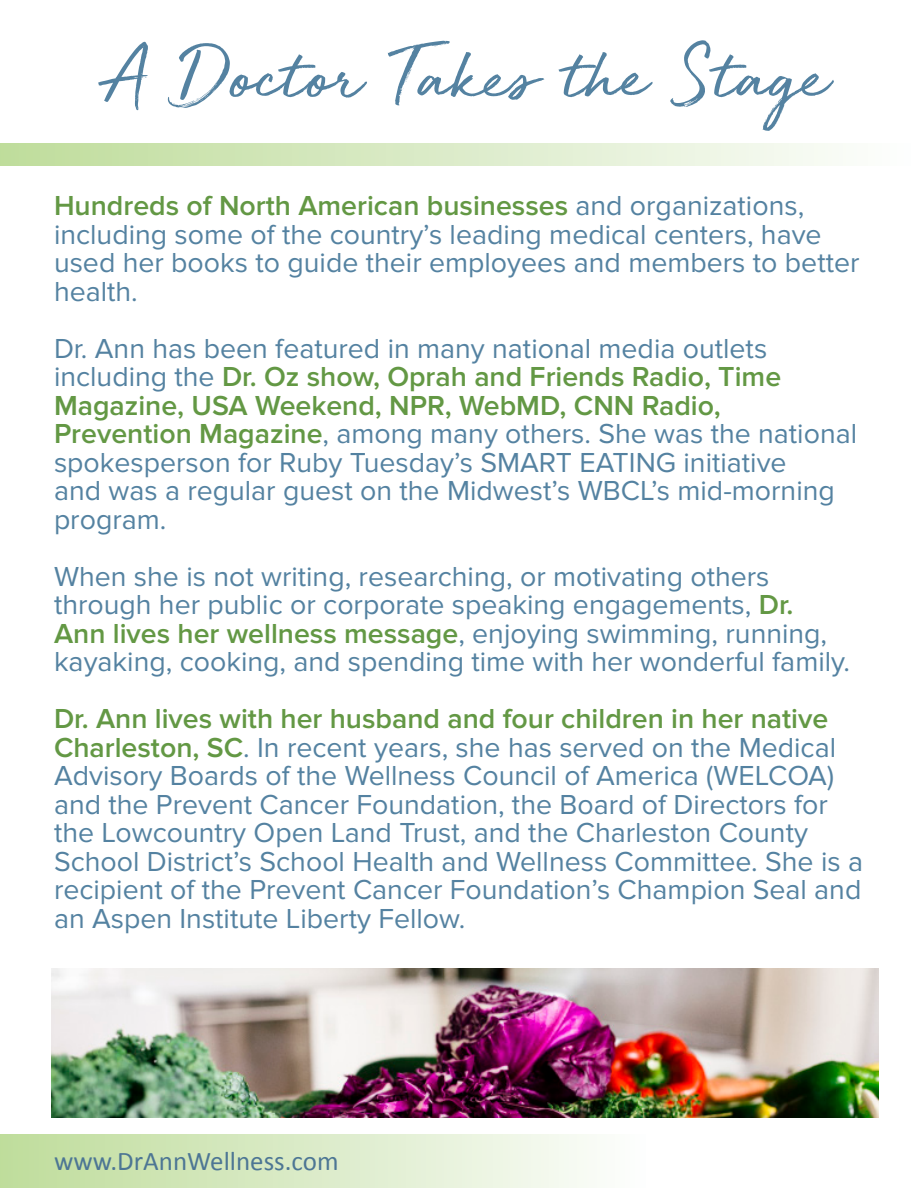
<style>
.page{position:relative;width:918px;height:1188px;background:#fff}
.page>*{position:absolute;margin:0;border:0;box-sizing:border-box;transform-origin:0 0}
.t1{font:78px "Golden Plains";color:#5482a1}
.t2{font:28.5px/28.5px "Proxima Nova";color:#5482a1}
.t3{font:27px "Calibri";color:#4d7694}
.s1{font-weight:600;color:#639844}
</style>
<div class="page">
<div style="left:0;top:144px;width:918px;height:21px;background:linear-gradient(to right,#bedc9a,#fdfefd)"></div>
<div style="left:0;top:1134px;width:650px;height:54px;background:linear-gradient(to right,#bedc9a,#fdfefd)"></div>
<img style="left:51px;top:969px;width:827px;height:148px">
<p class="t1" style="left:99px;top:22px;width:746px">A Doctor Takes the Stage</p>
<p class="t2" style="left:54px;top:192px;width:807px"><span class="s1">Hundreds of North American businesses</span> and organizations, including some of the country’s leading medical centers, have used her books to guide their employees and members to better health.</p>
<p class="t2" style="left:54px;top:334px;width:805px">Dr. Ann has been featured in many national media outlets including the <span class="s1">Dr. Oz show, Oprah and Friends Radio, Time Magazine, USA Weekend, NPR, WebMD, CNN Radio, Prevention Magazine</span>, among many others. She was the national spokesperson for Ruby Tuesday’s SMART EATING initiative<br>and was a regular guest on the Midwest’s WBCL’s mid-morning program.</p>
<p class="t2" style="left:54px;top:562px;width:798px">When she is not writing, researching, or motivating others through her public or corporate speaking engagements, <span class="s1">Dr.<br>Ann lives her wellness message</span>, enjoying swimming, running, kayaking, cooking, and spending time with her wonderful family.</p>
<p class="t2" style="left:54px;top:705px;width:811px"><span class="s1">Dr. Ann lives with her husband and four children in her native Charleston, SC</span>. In recent years, she has served on the Medical Advisory Boards of the Wellness Council of America (WELCOA) and the Prevent Cancer Foundation, the Board of Directors for the Lowcountry Open Land Trust, and the Charleston County School District’s School Health and Wellness Committee. She is a recipient of the Prevent Cancer Foundation’s Champion Seal and an Aspen Institute Liberty Fellow.</p>
<p class="t3" style="left:54px;top:1142px;width:286px">www.DrAnnWellness.com</p>
</div>
